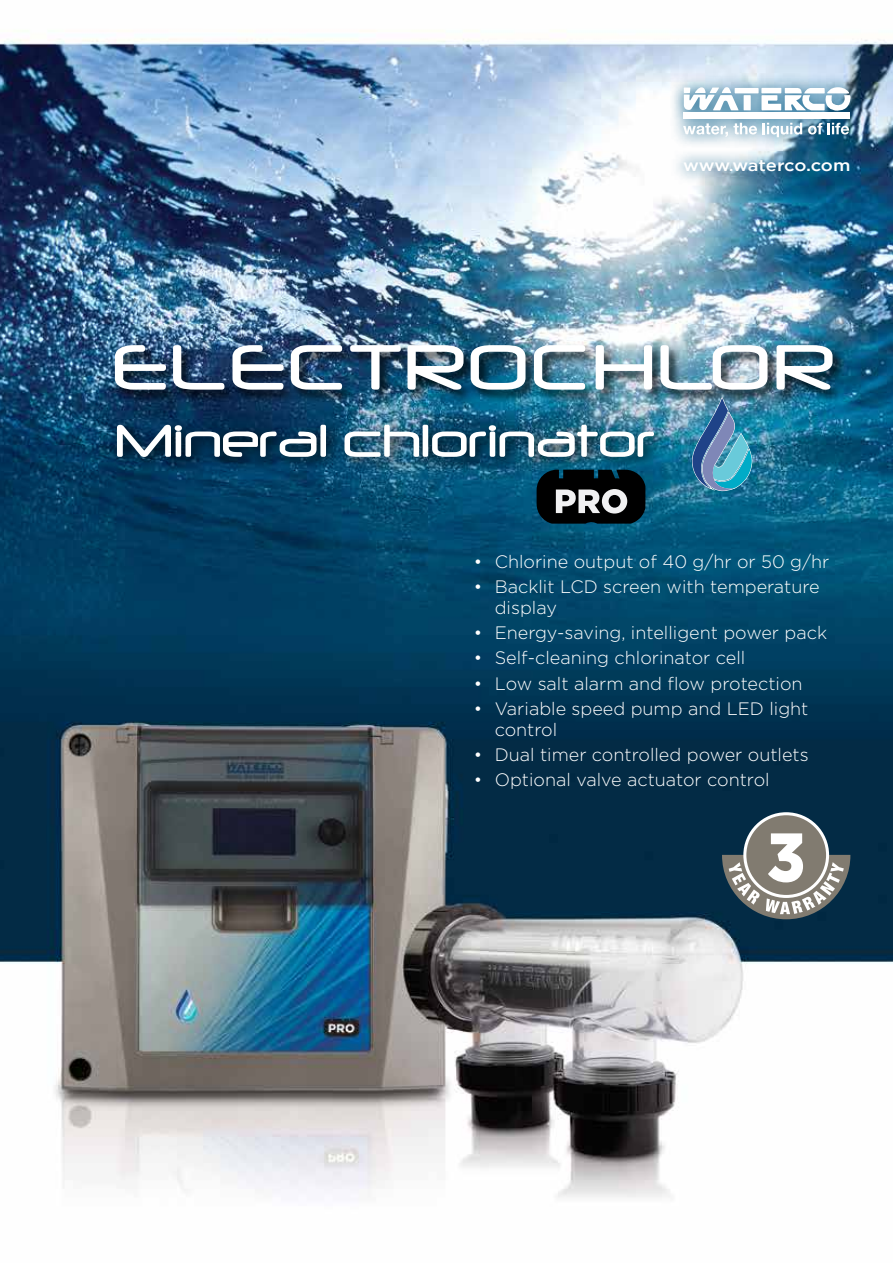
<style>
.page{position:relative;width:893px;height:1263px;background:#fff}
.page>*{position:absolute;margin:0;border:0;box-sizing:border-box;transform-origin:0 0}
.t1{font:900 68.7px "Gotham HTF";color:#fff;scale:.9 1}
.t2{font:54px "Neuropol";color:#fff}
.t3{font:300 18px/21px "Gotham HTF";color:#fff}
.t4{font:500 16.05px "Gotham";letter-spacing:-.015em;color:#fff;scale:1.14 1}
</style>
<div class="page">
<img style="left:0;top:34px;width:893px;height:1164px">
<img style="left:670px;top:73px;width:194px;height:77px">
<svg style="left:684px;top:87px;width:167px;height:24px"></svg>
<div style="left:683px;top:112px;width:167px;height:7px;background:#fff"></div>
<svg style="left:683px;top:123px;width:74px;height:14px"></svg>
<svg style="left:763px;top:123px;width:39px;height:14px"></svg>
<svg style="left:808px;top:123px;width:14px;height:12px"></svg>
<svg style="left:828px;top:123px;width:21px;height:12px"></svg>
<svg style="left:671px;top:148px;width:192px;height:37px"></svg>
<div style="left:745px;top:814px;width:83px;height:82px;background:#817b70;border-radius:50%"></div>
<div style="left:743px;top:812px;width:86px;height:86px;border:3px solid #fff;border-radius:50%"></div>
<svg style="left:722px;top:855px;width:128px;height:64px"></svg>
<div style="left:113px;top:343px;width:734px;height:61px;background:#000;opacity:.75"></div>
<img style="left:115px;top:345px;width:717px;height:45px">
<div style="left:110px;top:418px;width:560px;height:54px;background:#000;opacity:.75"></div>
<img style="left:692px;top:396px;width:61px;height:96px">
<svg style="left:537px;top:470px;width:108px;height:54px"></svg>
<p class="t4" style="left:683px;top:155px;width:148px">www.waterco.com</p>
<h2 class="t2" style="left:115px;top:412px;width:542px">Mineral chlorinator</h2>
<p class="t3" style="left:474px;top:550px;width:357px">• Chlorine output of 40 g/hr or 50 g/hr</p>
<p class="t3" style="left:495px;top:576px;width:326px;text-indent:-21px">• Backlit LCD screen with temperature display</p>
<p class="t3" style="left:474px;top:622px;width:355px">• Energy-saving, intelligent power pack</p>
<p class="t3" style="left:474px;top:647px;width:273px">• Self-cleaning chlorinator cell</p>
<p class="t3" style="left:474px;top:673px;width:330px">• Low salt alarm and flow protection</p>
<p class="t3" style="left:495px;top:698px;width:315px;text-indent:-21px">• Variable speed pump and LED light control</p>
<p class="t3" style="left:474px;top:744px;width:337px">• Dual timer controlled power outlets</p>
<p class="t3" style="left:474px;top:769px;width:297px">• Optional valve actuator control</p>
<h1 class="t1" style="left:767px;top:817px;width:44px">3</h1>
</div>
